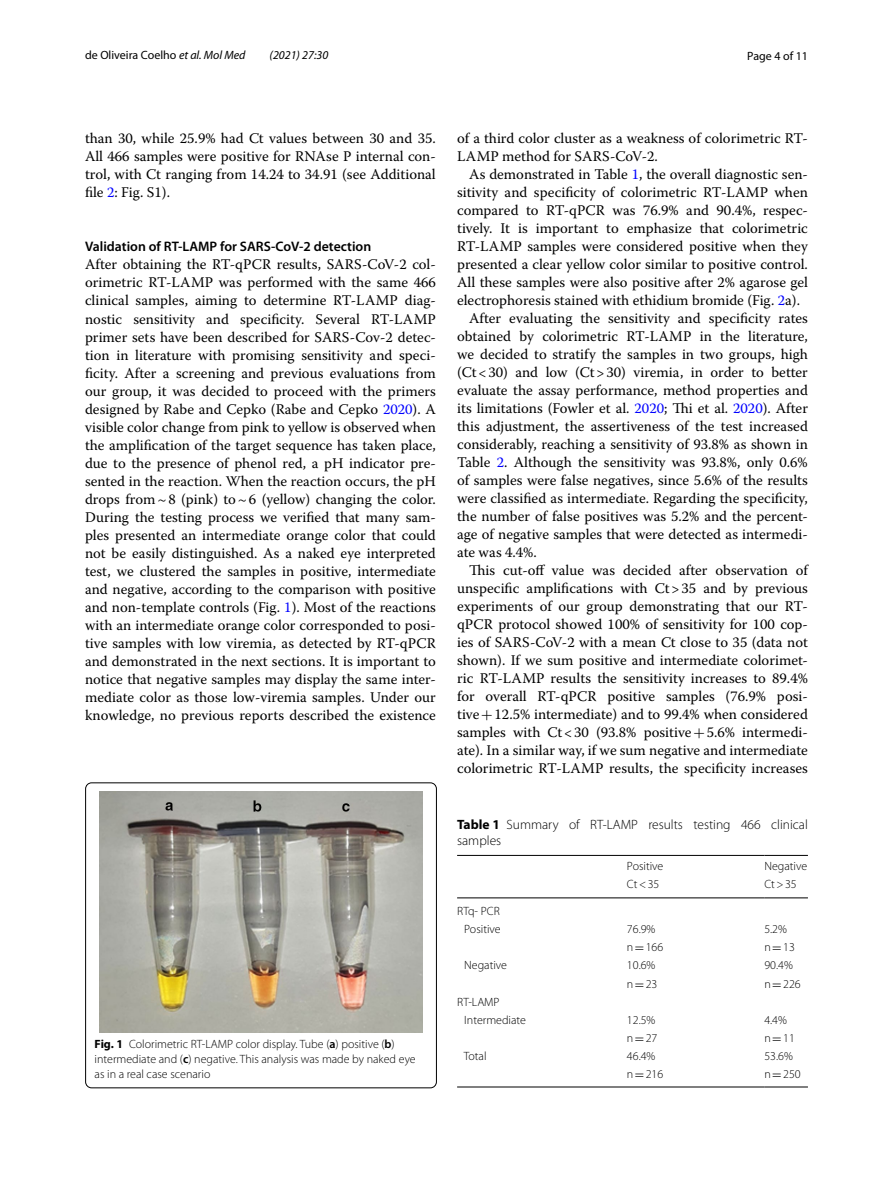
<style>
.page{position:relative;width:893px;height:1187px;background:#fff}
.page>*{position:absolute;margin:0;border:0;box-sizing:border-box;transform-origin:0 0}
.t1{font:14.7px/18px "Warnock Pro";color:#000;text-align:justify}
.t2{font:600 13.8px "Myriad Pro";color:#000}
.t3{font:300 13.5px/16.5px "Myriad Pro";color:#000}
.t4{font:300 12px/15px "Myriad Pro";color:#000}
.t5{font:12px "Myriad Pro";color:#000}
.t6{font:italic 12px "Myriad Pro";color:#000}
.s1{font-style:italic}
.s2{color:#00f}
.s3{font-weight:700}
.s4{font-weight:600}
.s5{font-family:"MTSY"}
.s6{font-family:"MTSY";font-weight:400}
</style>
<div class="page">
<img style="left:99px;top:791px;width:324px;height:241px">
<div style="left:85px;top:782px;width:352px;height:305px;border:1px solid #000;border-radius:6px"></div>
<hr style="left:457px;top:855px;width:170px;height:1px;background:#000">
<hr style="left:457px;top:897px;width:170px;height:1px;background:#000">
<hr style="left:627px;top:855px;width:137px;height:1px;background:#000">
<hr style="left:764px;top:855px;width:44px;height:1px;background:#000">
<hr style="left:627px;top:897px;width:137px;height:1px;background:#000">
<hr style="left:764px;top:897px;width:44px;height:1px;background:#000">
<hr style="left:457px;top:1086px;width:170px;height:1px;background:#000">
<hr style="left:627px;top:1086px;width:137px;height:1px;background:#000">
<hr style="left:764px;top:1086px;width:44px;height:1px;background:#000">
<p class="t5" style="left:85px;top:48px;width:162px">de Oliveira Coelho <span class="s1">et al. Mol Med</span></p>
<p class="t6" style="left:270px;top:48px;width:60px">(2021) 27:30</p>
<p class="t5" style="left:747px;top:48px;width:62px">Page 4 of 11</p>
<p class="t1" style="left:85px;top:128px;width:352px">than 30, while 25.9% had Ct values between 30 and 35.<br>All 466 samples were positive for RNAse P internal con&shy;trol, with Ct ranging from 14.24 to 34.91 (see Additional file <span class="s2">2</span>: Fig. S1).</p>
<p class="t2" style="left:85px;top:238px;width:288px">Validation of RT‑LAMP for SARS‑CoV‑2 detection</p>
<p class="t1" style="left:85px;top:255px;width:352px">After obtaining the RT-qPCR results, SARS-CoV-2 col&shy;orimetric RT-LAMP was performed with the same 466 clinical samples, aiming to determine RT-LAMP diag&shy;nostic sensitivity and specificity. Several RT-LAMP primer sets have been described for SARS-Cov-2 detec&shy;tion in literature with promising sensitivity and speci&shy;ficity. After a screening and previous evaluations from our group, it was decided to proceed with the primers designed by Rabe and Cepko (Rabe and Cepko <span class="s2">2020</span>). A visible color change from pink to yellow is observed when the amplification of the target sequence has taken place, due to the presence of phenol red, a pH indicator pre&shy;sented in the reaction. When the reaction occurs, the pH drops from~8 (pink) to~6 (yellow) changing the color.<br>During the testing process we verified that many sam&shy;ples presented an intermediate orange color that could not be easily distinguished. As a naked eye interpreted test, we clustered the samples in positive, intermediate and negative, according to the comparison with positive and non-template controls (Fig. <span class="s2">1</span>). Most of the reactions with an intermediate orange color corresponded to posi&shy;tive samples with low viremia, as detected by RT-qPCR and demonstrated in the next sections. It is important to notice that negative samples may display the same inter&shy;mediate color as those low-viremia samples. Under our knowledge, no previous reports described the existence</p>
<p class="t4" style="left:95px;top:1036px;width:323px"><span class="s3">Fig. 1</span> Colorimetric RT-LAMP color display. Tube (<span class="s4">a</span>) positive (<span class="s4">b</span>) intermediate and (<span class="s4">c</span>) negative. This analysis was made by naked eye as in a real case scenario</p>
<p class="t1" style="left:457px;top:128px;width:352px">of a third color cluster as a weakness of colorimetric RT-<br>LAMP method for SARS-CoV-2.</p>
<p class="t1" style="left:469px;top:164px;width:340px">As demonstrated in Table <span class="s2">1</span>, the overall diagnostic sen-</p>
<p class="t1" style="left:457px;top:182px;width:352px">sitivity and specificity of colorimetric RT-LAMP when</p>
<p class="t1" style="left:457px;top:200px;width:352px">compared to RT-qPCR was 76.9% and 90.4%, respec-</p>
<p class="t1" style="left:457px;top:218px;width:352px">tively. It is important to emphasize that colorimetric</p>
<p class="t1" style="left:457px;top:236px;width:352px">RT-LAMP samples were considered positive when they</p>
<p class="t1" style="left:457px;top:254px;width:352px">presented a clear yellow color similar to positive control.</p>
<p class="t1" style="left:457px;top:272px;width:352px">All these samples were also positive after 2% agarose gel</p>
<p class="t1" style="left:457px;top:290px;width:344px">electrophoresis stained with ethidium bromide (Fig. <span class="s2">2</span>a).</p>
<p class="t1" style="left:469px;top:308px;width:340px">After evaluating the sensitivity and specificity rates</p>
<p class="t1" style="left:457px;top:326px;width:352px">obtained by colorimetric RT-LAMP in the literature,</p>
<p class="t1" style="left:457px;top:344px;width:352px">we decided to stratify the samples in two groups, high</p>
<p class="t1" style="left:457px;top:362px;width:352px">(Ct&lt;30) and low (Ct&gt;30) viremia, in order to better</p>
<p class="t1" style="left:457px;top:380px;width:352px">evaluate the assay performance, method properties and</p>
<p class="t1" style="left:457px;top:398px;width:352px">its limitations (Fowler et al. <span class="s2">2020</span>; Thi et al. <span class="s2">2020</span>). After</p>
<p class="t1" style="left:457px;top:416px;width:352px">this adjustment, the assertiveness of the test increased</p>
<p class="t1" style="left:457px;top:434px;width:352px">considerably, reaching a sensitivity of 93.8% as shown in</p>
<p class="t1" style="left:457px;top:452px;width:352px">Table <span class="s2">2</span>. Although the sensitivity was 93.8%, only 0.6%</p>
<p class="t1" style="left:457px;top:470px;width:352px">of samples were false negatives, since 5.6% of the results</p>
<p class="t1" style="left:457px;top:488px;width:352px">were classified as intermediate. Regarding the specificity,</p>
<p class="t1" style="left:457px;top:506px;width:352px">the number of false positives was 5.2% and the percent-</p>
<p class="t1" style="left:457px;top:524px;width:352px">age of negative samples that were detected as intermedi-</p>
<p class="t1" style="left:457px;top:542px;width:81px">ate was 4.4%.</p>
<p class="t1" style="left:469px;top:560px;width:340px">This cut-off value was decided after observation of</p>
<p class="t1" style="left:457px;top:578px;width:352px">unspecific amplifications with Ct&gt;35 and by previous</p>
<p class="t1" style="left:457px;top:596px;width:352px">experiments of our group demonstrating that our RT-</p>
<p class="t1" style="left:457px;top:614px;width:352px">qPCR protocol showed 100% of sensitivity for 100 cop-</p>
<p class="t1" style="left:457px;top:632px;width:352px">ies of SARS-CoV-2 with a mean Ct close to 35 (data not</p>
<p class="t1" style="left:457px;top:650px;width:352px">shown). If we sum positive and intermediate colorimet-</p>
<p class="t1" style="left:457px;top:668px;width:352px">ric RT-LAMP results the sensitivity increases to 89.4%</p>
<p class="t1" style="left:457px;top:686px;width:352px">for overall RT-qPCR positive samples (76.9% posi-</p>
<p class="t1" style="left:457px;top:704px;width:352px">tive<span class="s5">+</span>12.5% intermediate) and to 99.4% when considered</p>
<p class="t1" style="left:457px;top:722px;width:352px">samples with Ct&lt;30 (93.8% positive<span class="s5">+</span>5.6% intermedi-</p>
<p class="t1" style="left:457px;top:740px;width:352px">ate). In a similar way, if we sum negative and intermediate</p>
<p class="t1" style="left:457px;top:758px;width:352px">colorimetric RT-LAMP results, the specificity increases</p>
<p class="t3" style="left:457px;top:816px;width:352px"><span class="s3">Table 1</span> Summary of RT-LAMP results testing 466 clinical samples</p>
<p class="t4" style="left:627px;top:858px;width:38px">Positive</p>
<p class="t4" style="left:764px;top:858px;width:44px">Negative</p>
<p class="t4" style="left:627px;top:876px;width:34px">Ct&lt;35</p>
<p class="t4" style="left:764px;top:876px;width:34px">Ct&gt;35</p>
<p class="t4" style="left:457px;top:902px;width:45px;line-height:18.1px;text-align:center">RTq- PCR<br>Positive</p>
<p class="t4" style="left:627px;top:921px;width:30px">76.9%</p>
<p class="t4" style="left:764px;top:921px;width:24px">5.2%</p>
<p class="t4" style="left:627px;top:939px;width:38px">n<span class="s6">=</span>166</p>
<p class="t4" style="left:764px;top:939px;width:32px">n<span class="s6">=</span>13</p>
<p class="t4" style="left:464px;top:958px;width:44px">Negative</p>
<p class="t4" style="left:627px;top:958px;width:30px">10.6%</p>
<p class="t4" style="left:764px;top:958px;width:30px">90.4%</p>
<p class="t4" style="left:627px;top:976px;width:32px">n<span class="s6">=</span>23</p>
<p class="t4" style="left:764px;top:976px;width:38px">n<span class="s6">=</span>226</p>
<p class="t4" style="left:464px;top:992px;width:63px;line-height:18.1px;text-indent:-7px">RT-LAMP<br>Intermediate</p>
<p class="t4" style="left:627px;top:1012px;width:30px">12.5%</p>
<p class="t4" style="left:764px;top:1012px;width:24px">4.4%</p>
<p class="t4" style="left:627px;top:1030px;width:32px">n<span class="s6">=</span>27</p>
<p class="t4" style="left:764px;top:1030px;width:32px">n<span class="s6">=</span>11</p>
<p class="t4" style="left:464px;top:1048px;width:24px">Total</p>
<p class="t4" style="left:627px;top:1048px;width:30px">46.4%</p>
<p class="t4" style="left:764px;top:1048px;width:30px">53.6%</p>
<p class="t4" style="left:627px;top:1066px;width:38px">n<span class="s6">=</span>216</p>
<p class="t4" style="left:764px;top:1066px;width:38px">n<span class="s6">=</span>250</p>
</div>
